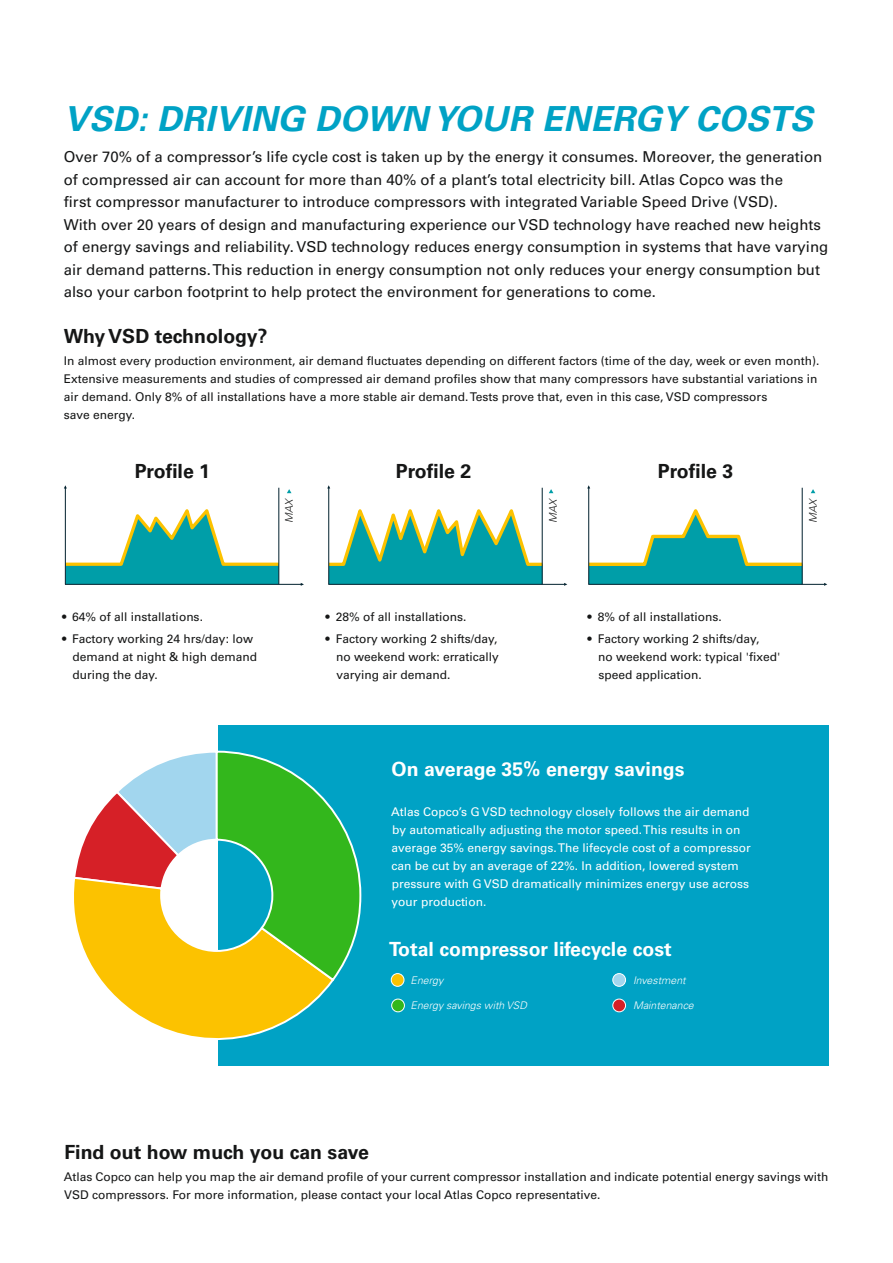
<style>
.page{position:relative;width:893px;height:1263px;background:#fff}
.page>*{position:absolute;margin:0;border:0;box-sizing:border-box;transform-origin:0 0}
.t1{font:italic 700 34.5px "Univers LT Std";letter-spacing:.01em;color:#00a2c5}
.t2{font:700 19.5px "Univers LT Std";color:#151616}
.t3{font:700 19.5px "Univers LT Std";color:#fff}
.t4{font:15px/22.5px "Univers LT Std";color:#151616}
.t5{font:12px/18px "Univers LT Std";color:#151616}
.t6{font:12px/18px "Univers LT Std";color:#fff}
.t7{font:italic 300 10.5px "Univers LT Std";color:#fff}
.t8{font:italic 300 10.5px "Univers LT Std";color:#151616}
</style>
<div class="page">
<div style="left:218px;top:725px;width:611px;height:341px;background:#00a2c5"></div>
<svg style="left:74px;top:751px;width:288px;height:289px"></svg>
<svg style="left:64px;top:502px;width:218px;height:82px"></svg>
<hr style="left:65px;top:488px;width:1px;height:96px;background:#00202d">
<hr style="left:278px;top:488px;width:1px;height:96px;background:#00202d">
<hr style="left:65px;top:584px;width:236px;height:1px;background:#00202d">
<svg style="left:329px;top:501px;width:217px;height:83px"></svg>
<hr style="left:328px;top:488px;width:1px;height:96px;background:#00202d">
<hr style="left:542px;top:488px;width:1px;height:96px;background:#00202d">
<hr style="left:328px;top:584px;width:237px;height:1px;background:#00202d">
<svg style="left:589px;top:503px;width:217px;height:81px"></svg>
<hr style="left:588px;top:488px;width:1px;height:96px;background:#00202d">
<hr style="left:802px;top:488px;width:1px;height:96px;background:#00202d">
<hr style="left:588px;top:584px;width:237px;height:1px;background:#00202d">
<div style="left:391px;top:973px;width:13px;height:13px;background:#fcc200;border-radius:50%"></div>
<div style="left:391px;top:973px;width:13px;height:14px;border:1px solid #fff;border-radius:50%"></div>
<div style="left:392px;top:999px;width:12px;height:13px;background:#33b71c;border-radius:50%"></div>
<div style="left:391px;top:999px;width:14px;height:13px;border:1px solid #fff;border-radius:50%"></div>
<div style="left:613px;top:999px;width:13px;height:13px;background:#d62027;border-radius:50%"></div>
<div style="left:612px;top:999px;width:14px;height:13px;border:1px solid #fff;border-radius:50%"></div>
<div style="left:613px;top:973px;width:13px;height:13px;background:#a2d6ee;border-radius:50%"></div>
<div style="left:612px;top:973px;width:14px;height:14px;border:1px solid #fff;border-radius:50%"></div>
<svg style="left:287px;top:489px;width:4px;height:4px"></svg>
<svg style="left:549px;top:489px;width:4px;height:4px"></svg>
<svg style="left:811px;top:489px;width:4px;height:4px"></svg>
<h1 class="t1" style="left:64px;top:99px;width:751px">VSD: DRIVING DOWN YOUR ENERGY COSTS</h1>
<p class="t4" style="left:64px;top:146px;width:766px">Over 70% of a compressor’s life cycle cost is taken up by the energy it consumes. Moreover, the generation of compressed air can account for more than 40% of a plant’s total electricity bill. Atlas Copco was the<br>first compressor manufacturer to introduce compressors with integrated Variable Speed Drive (VSD).<br>With over 20 years of design and manufacturing experience our VSD technology have reached new heights of energy savings and reliability. VSD technology reduces energy consumption in systems that have varying air demand patterns. This reduction in energy consumption not only reduces your energy consumption but also your carbon footprint to help protect the environment for generations to come.</p>
<h2 class="t2" style="left:64px;top:325px;width:205px">Why VSD technology?</h2>
<p class="t5" style="left:64px;top:352px;width:757px">In almost every production environment, air demand fluctuates depending on different factors (time of the day, week or even month).<br>Extensive measurements and studies of compressed air demand profiles show that many compressors have substantial variations in air demand. Only 8% of all installations have a more stable air demand. Tests prove that, even in this case, VSD compressors<br>save energy.</p>
<h2 class="t2" style="left:135px;top:459px;width:77px">Profile 1</h2>
<h2 class="t2" style="left:396px;top:459px;width:77px">Profile 2</h2>
<h2 class="t2" style="left:658px;top:459px;width:77px">Profile 3</h2>
<p class="t8" style="left:283px;top:523px;width:26px;rotate:-90deg">MAX</p>
<p class="t8" style="left:547px;top:523px;width:26px;rotate:-90deg">MAX</p>
<p class="t8" style="left:807px;top:523px;width:26px;rotate:-90deg">MAX</p>
<p class="t5" style="left:62px;top:607px;width:142px">• 64% of all installations.</p>
<p class="t5" style="left:72px;top:630px;width:186px;text-indent:-10px">• Factory working 24 hrs/day: low demand at night &amp; high demand during the day.</p>
<p class="t5" style="left:326px;top:607px;width:142px">• 28% of all installations.</p>
<p class="t5" style="left:336px;top:630px;width:164px;text-indent:-11px">• Factory working 2 shifts/day, no weekend work: erratically varying air demand.</p>
<p class="t5" style="left:588px;top:607px;width:136px">• 8% of all installations.</p>
<p class="t5" style="left:598px;top:630px;width:184px;text-indent:-11px">• Factory working 2 shifts/day,<br>no weekend work: typical 'fixed' speed application.</p>
<h2 class="t3" style="left:392px;top:757px;width:295px">On average 35% energy savings</h2>
<p class="t6" style="left:391px;top:803px;width:361px">Atlas Copco’s G VSD technology closely follows the air demand by automatically adjusting the motor speed. This results in on average 35% energy savings. The lifecycle cost of a compressor can be cut by an average of 22%. In addition, lowered system pressure with G VSD dramatically minimizes energy use across your production.</p>
<h2 class="t3" style="left:389px;top:937px;width:284px">Total compressor lifecycle cost</h2>
<p class="t7" style="left:411px;top:974px;width:34px">Energy</p>
<p class="t7" style="left:411px;top:999px;width:118px">Energy savings with VSD</p>
<p class="t7" style="left:633px;top:974px;width:54px">Investment</p>
<p class="t7" style="left:633px;top:999px;width:62px">Maintenance</p>
<h2 class="t2" style="left:64px;top:1141px;width:306px">Find out how much you can save</h2>
<p class="t5" style="left:64px;top:1168px;width:766px">Atlas Copco can help you map the air demand profile of your current compressor installation and indicate potential energy savings with<br>VSD compressors. For more information, please contact your local Atlas Copco representative.</p>
</div>
